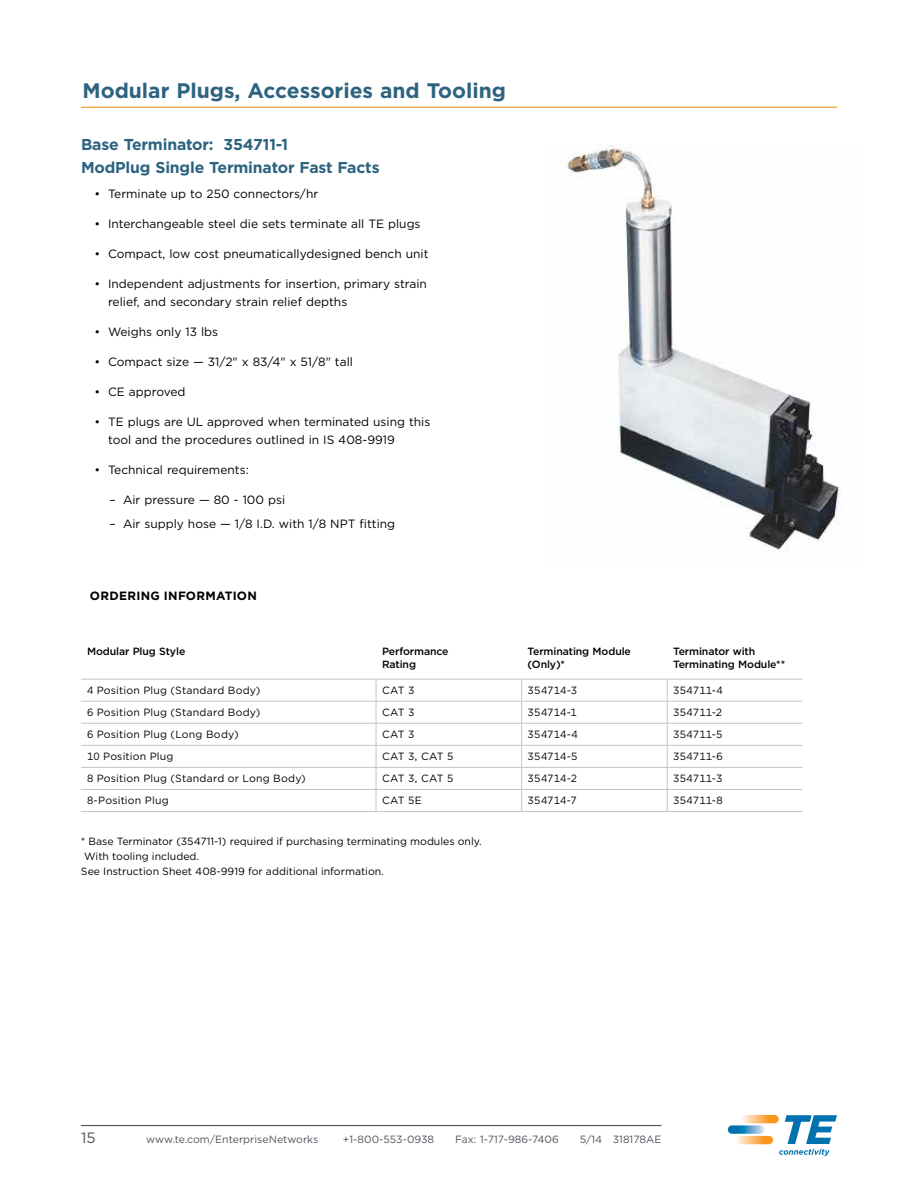
<style>
.page{position:relative;width:918px;height:1188px;background:#fff}
.page>*{position:absolute;margin:0;border:0;box-sizing:border-box;transform-origin:0 0}
.t1{font:700 21px "Gotham";color:#2d637f}
.t2{font:700 15.75px/22.5px "Gotham";letter-spacing:-.01em;color:#2d637f}
.t3{font:15px "Gotham";color:#4f545c}
.t4{font:12px/18px "Gotham";color:#000}
.t5{font:700 12px "Gotham";letter-spacing:.025em;color:#000}
.t6{font:10.5px/15px "Gotham";letter-spacing:.01em;color:#000}
.t7{font:500 10.5px/13.5px "Gotham";letter-spacing:-.01em;color:#000}
.t8{font:10.5px "Gotham";color:#4f545c}
</style>
<div class="page">
<hr style="left:81px;top:107px;width:756px;height:1px;background:#f8971d">
<hr style="left:81px;top:1125px;width:581px;height:1px;background:#4f545c">
<svg style="left:742px;top:1115px;width:37px;height:8px"></svg>
<svg style="left:736px;top:1136px;width:37px;height:8px"></svg>
<svg style="left:728px;top:1125px;width:37px;height:9px"></svg>
<svg style="left:779px;top:1115px;width:58px;height:41px"></svg>
<hr style="left:81px;top:679px;width:295px;height:1px;background:#c4c5c9">
<hr style="left:376px;top:679px;width:146px;height:1px;background:#c4c5c9">
<hr style="left:522px;top:679px;width:145px;height:1px;background:#c4c5c9">
<hr style="left:667px;top:679px;width:135px;height:1px;background:#c4c5c9">
<hr style="left:81px;top:701px;width:295px;height:1px;background:#c4c5c9">
<hr style="left:667px;top:701px;width:135px;height:1px;background:#c4c5c9">
<hr style="left:81px;top:723px;width:295px;height:1px;background:#c4c5c9">
<hr style="left:667px;top:723px;width:135px;height:1px;background:#c4c5c9">
<hr style="left:81px;top:745px;width:295px;height:1px;background:#c4c5c9">
<hr style="left:667px;top:745px;width:135px;height:1px;background:#c4c5c9">
<hr style="left:81px;top:767px;width:295px;height:1px;background:#c4c5c9">
<hr style="left:667px;top:767px;width:135px;height:1px;background:#c4c5c9">
<hr style="left:81px;top:789px;width:295px;height:1px;background:#c4c5c9">
<hr style="left:667px;top:789px;width:135px;height:1px;background:#c4c5c9">
<hr style="left:81px;top:811px;width:295px;height:1px;background:#c4c5c9">
<hr style="left:376px;top:811px;width:146px;height:1px;background:#c4c5c9">
<hr style="left:522px;top:811px;width:145px;height:1px;background:#c4c5c9">
<hr style="left:667px;top:811px;width:135px;height:1px;background:#c4c5c9">
<hr style="left:376px;top:701px;width:146px;height:1px;background:#c4c5c9">
<hr style="left:522px;top:701px;width:145px;height:1px;background:#c4c5c9">
<hr style="left:376px;top:723px;width:146px;height:1px;background:#c4c5c9">
<hr style="left:522px;top:723px;width:145px;height:1px;background:#c4c5c9">
<hr style="left:376px;top:745px;width:146px;height:1px;background:#c4c5c9">
<hr style="left:522px;top:745px;width:145px;height:1px;background:#c4c5c9">
<hr style="left:376px;top:767px;width:146px;height:1px;background:#c4c5c9">
<hr style="left:522px;top:767px;width:145px;height:1px;background:#c4c5c9">
<hr style="left:376px;top:789px;width:146px;height:1px;background:#c4c5c9">
<svg style="left:376px;top:679px;width:1px;height:132px"></svg>
<hr style="left:522px;top:789px;width:145px;height:1px;background:#c4c5c9">
<svg style="left:521px;top:679px;width:1px;height:132px"></svg>
<svg style="left:667px;top:679px;width:1px;height:132px"></svg>
<img style="left:565px;top:144px;width:276px;height:406px">
<h1 class="t1" style="left:82px;top:77px;width:425px">Modular Plugs, Accessories and Tooling</h1>
<h2 class="t2" style="left:81px;top:133px;width:300px">Base Terminator: 354711-1<br>ModPlug Single Terminator Fast Facts</h2>
<p class="t4" style="left:94px;top:184px;width:225px">• Terminate up to 250 connectors/hr</p>
<p class="t4" style="left:94px;top:214px;width:328px">• Interchangeable steel die sets terminate all TE plugs</p>
<p class="t4" style="left:94px;top:244px;width:336px">• Compact, low cost pneumaticallydesigned bench unit</p>
<p class="t4" style="left:108px;top:274px;width:320px;text-indent:-14px">• Independent adjustments for insertion, primary strain relief, and secondary strain relief depths</p>
<p class="t4" style="left:94px;top:322px;width:125px">• Weighs only 13 lbs</p>
<p class="t4" style="left:94px;top:352px;width:260px">• Compact size — 31/2" x 83/4" x 51/8" tall</p>
<p class="t4" style="left:94px;top:382px;width:92px">• CE approved</p>
<p class="t4" style="left:108px;top:412px;width:324px;text-indent:-14px">• TE plugs are UL approved when terminated using this tool and the procedures outlined in IS 408-9919</p>
<p class="t4" style="left:94px;top:460px;width:156px">• Technical requirements:</p>
<p class="t4" style="left:110px;top:490px;width:177px">– Air pressure — 80 - 100 psi</p>
<p class="t4" style="left:110px;top:514px;width:287px">– Air supply hose — 1/8 I.D. with 1/8 NPT fitting</p>
<p class="t5" style="left:90px;top:588px;width:168px">ORDERING INFORMATION</p>
<p class="t7" style="left:87px;top:644px;width:100px">Modular Plug Style</p>
<p class="t7" style="left:382px;top:644px;width:68px">Performance<br>Rating</p>
<p class="t7" style="left:528px;top:644px;width:105px">Terminating Module (Only)*</p>
<p class="t7" style="left:673px;top:644px;width:113px">Terminator with<br>Terminating Module**</p>
<p class="t6" style="left:87px;top:682px;width:175px">4 Position Plug (Standard Body)</p>
<p class="t6" style="left:382px;top:682px;width:34px">CAT 3</p>
<p class="t6" style="left:528px;top:682px;width:51px">354714-3</p>
<p class="t6" style="left:673px;top:682px;width:51px">354711-4</p>
<p class="t6" style="left:87px;top:704px;width:175px">6 Position Plug (Standard Body)</p>
<p class="t6" style="left:382px;top:704px;width:34px">CAT 3</p>
<p class="t6" style="left:528px;top:704px;width:51px">354714-1</p>
<p class="t6" style="left:673px;top:704px;width:50px">354711-2</p>
<p class="t6" style="left:87px;top:726px;width:153px">6 Position Plug (Long Body)</p>
<p class="t6" style="left:382px;top:726px;width:34px">CAT 3</p>
<p class="t6" style="left:528px;top:726px;width:52px">354714-4</p>
<p class="t6" style="left:673px;top:726px;width:51px">354711-5</p>
<p class="t6" style="left:87px;top:748px;width:88px">10 Position Plug</p>
<p class="t6" style="left:382px;top:748px;width:73px">CAT 3, CAT 5</p>
<p class="t6" style="left:528px;top:748px;width:51px">354714-5</p>
<p class="t6" style="left:673px;top:748px;width:51px">354711-6</p>
<p class="t6" style="left:87px;top:770px;width:220px">8 Position Plug (Standard or Long Body)</p>
<p class="t6" style="left:382px;top:770px;width:73px">CAT 3, CAT 5</p>
<p class="t6" style="left:528px;top:770px;width:51px">354714-2</p>
<p class="t6" style="left:673px;top:770px;width:51px">354711-3</p>
<p class="t6" style="left:87px;top:792px;width:83px">8-Position Plug</p>
<p class="t6" style="left:382px;top:792px;width:41px">CAT 5E</p>
<p class="t6" style="left:528px;top:792px;width:51px">354714-7</p>
<p class="t6" style="left:673px;top:792px;width:51px">354711-8</p>
<p class="t6" style="left:81px;top:834px;width:402px">* Base Terminator (354711-1) required if purchasing terminating modules only.<br>With tooling included.<br>See Instruction Sheet 408-9919 for additional information.</p>
<p class="t3" style="left:81px;top:1128px;width:16px">15</p>
<p class="t8" style="left:146px;top:1133px;width:174px">www.te.com/EnterpriseNetworks</p>
<p class="t8" style="left:343px;top:1133px;width:93px">+1-800-553-0938</p>
<p class="t8" style="left:455px;top:1133px;width:105px">Fax: 1-717-986-7406</p>
<p class="t8" style="left:580px;top:1133px;width:83px">5/14 318178AE</p>
</div>
